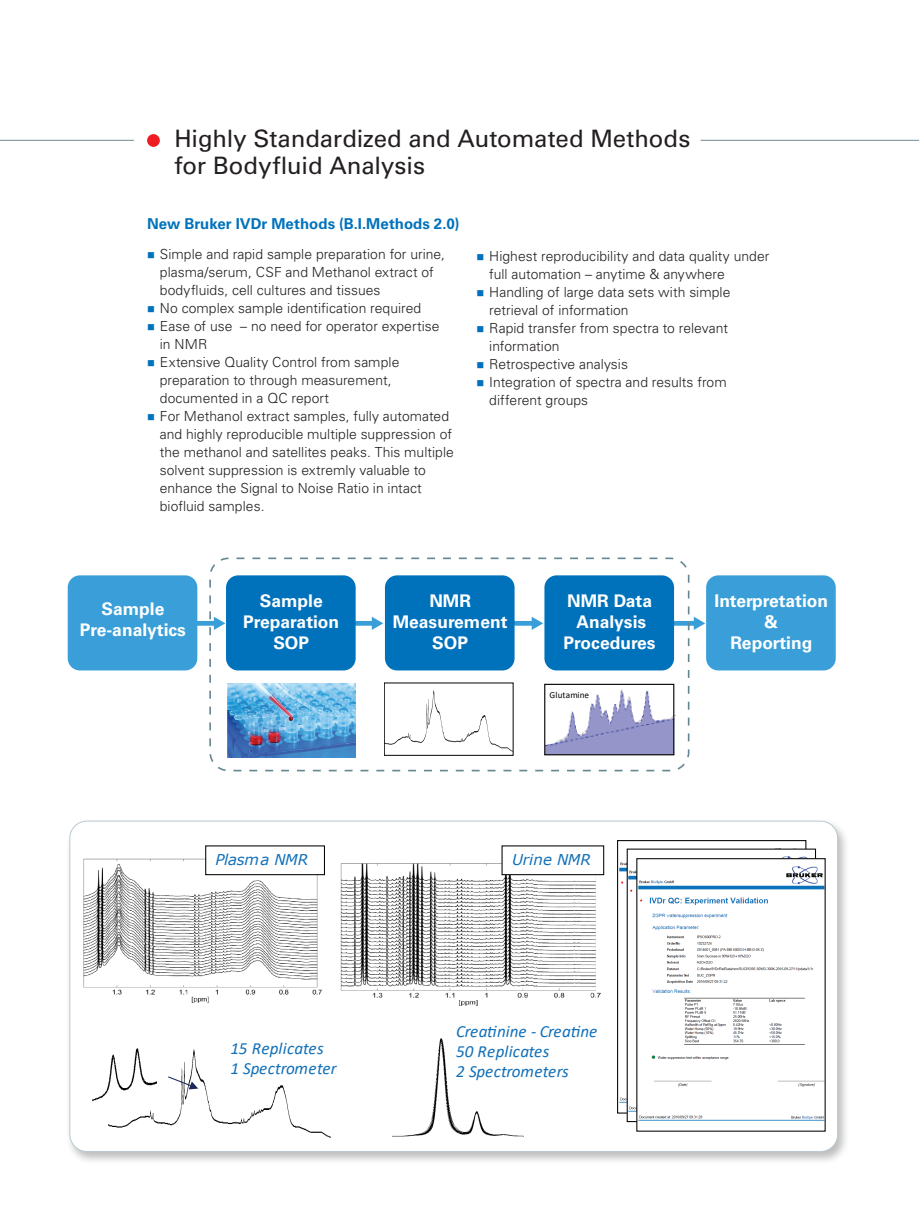
<style>
.page{position:relative;width:919px;height:1212px;background:#fff}
.page>*{position:absolute;margin:0;border:0;box-sizing:border-box;transform-origin:0 0}
.brochure_subheadline{font:24px/27px "Univers LT Std";letter-spacing:-.005em;color:#231f20}
.t1{font:700 17.4px/20.9px "Univers LT Std";color:#fff;text-align:center}
.t2{font:italic 17.1px/20.2px "Calibri";letter-spacing:-.015em;color:#1170b9}
.t3{font:italic 17.1px/20.2px "Calibri";letter-spacing:.02em;color:#1170b9}
.brochure_subheadline-2{font:700 15px "Univers LT Std";letter-spacing:.005em;color:#0072bc}
.t4{font:italic 14.85px "Verdana";letter-spacing:-.02em;color:#1170b9}
.t5{font:italic 14.85px "Verdana";color:#1170b9}
.t6{font:300 13.8px/18px "Univers LT Std";letter-spacing:.005em;color:#231f20}
.t7{font:9.3px "Calibri";letter-spacing:.01em;color:#050504}
</style>
<div class="page">
<hr style="left:0;top:140px;width:134px;height:1px;background:#738a95">
<div style="left:147px;top:134px;width:13px;height:13px;background:#ee1d23;border-radius:50%"></div>
<div style="left:65px;top:818px;width:784px;height:347px;background:#231f20;opacity:.3"></div>
<div style="left:70px;top:821px;width:767px;height:330px;background:#fff;border-radius:17px"></div>
<img style="left:108px;top:1049px;width:223px;height:89px">
<img style="left:93px;top:1048px;width:64px;height:54px">
<img style="left:638px;top:866px;width:185px;height:255px">
<img style="left:83px;top:858px;width:242px;height:145px">
<div style="left:206px;top:846px;width:118px;height:29px;background:#fff"></div>
<div style="left:205px;top:845px;width:120px;height:30px;border:1px solid #050504"></div>
<svg style="left:167px;top:1075px;width:31px;height:14px"></svg>
<img style="left:340px;top:858px;width:265px;height:148px">
<div style="left:502px;top:846px;width:101px;height:29px;background:#fff"></div>
<div style="left:501px;top:845px;width:103px;height:30px;border:1px solid #050504"></div>
<img style="left:392px;top:1038px;width:131px;height:99px">
<div style="left:664px;top:621px;width:31px;height:5px;background:#3a9fd8"></div>
<svg style="left:693px;top:617px;width:12px;height:13px"></svg>
<div style="left:502px;top:621px;width:31px;height:5px;background:#3a9fd8"></div>
<svg style="left:531px;top:617px;width:12px;height:13px"></svg>
<div style="left:342px;top:621px;width:32px;height:5px;background:#3a9fd8"></div>
<svg style="left:372px;top:617px;width:11px;height:13px"></svg>
<div style="left:185px;top:621px;width:31px;height:5px;background:#3a9fd8"></div>
<svg style="left:214px;top:617px;width:11px;height:13px"></svg>
<div style="left:68px;top:575px;width:129px;height:95px;background:#3a9fd8;border-radius:12px"></div>
<div style="left:226px;top:575px;width:129px;height:95px;background:#0072bc;border-radius:12px"></div>
<div style="left:385px;top:575px;width:129px;height:95px;background:#0072bc;border-radius:12px"></div>
<div style="left:544px;top:575px;width:130px;height:95px;background:#0072bc;border-radius:12px"></div>
<div style="left:706px;top:575px;width:129px;height:95px;background:#3a9fd8;border-radius:12px"></div>
<img style="left:227px;top:684px;width:128px;height:73px">
<img style="left:386px;top:690px;width:125px;height:61px">
<div style="left:384px;top:683px;width:129px;height:73px;border:1px solid #050504"></div>
<img style="left:546px;top:685px;width:129px;height:69px">
<div style="left:544px;top:684px;width:130px;height:71px;border:1px solid #050504"></div>
<div style="left:209px;top:557px;width:480px;height:214px;border:2px dashed #678694;border-radius:18px"></div>
<hr style="left:700px;top:140px;width:218px;height:1px;background:#738a95">
<p class="brochure_subheadline" style="left:174px;top:125px;width:517px">Highly Standardized and Automated Methods for Bodyfluid Analysis</p>
<p class="brochure_subheadline-2" style="left:147px;top:215px;width:314px">New Bruker IVDr Methods (B.I.Methods 2.0)</p>
<p class="t6" style="left:160px;top:245px;width:287px">Simple and rapid sample preparation for urine, plasma/serum, CSF and Methanol extract of bodyfluids, cell cultures and tissues</p>
<p class="t6" style="left:160px;top:299px;width:263px">No complex sample identification required</p>
<p class="t6" style="left:160px;top:317px;width:281px">Ease of use – no need for operator expertise in NMR</p>
<p class="t6" style="left:160px;top:353px;width:241px">Extensive Quality Control from sample preparation to through measurement, documented in a QC report</p>
<p class="t6" style="left:160px;top:407px;width:295px">For Methanol extract samples, fully automated and highly reproducible multiple suppression of the methanol and satellites peaks. This multiple solvent suppression is extremly valuable to enhance the Signal to Noise Ratio in intact biofluid samples.</p>
<p class="t6" style="left:489px;top:247px;width:282px">Highest reproducibility and data quality under full automation – anytime &amp; anywhere</p>
<p class="t6" style="left:489px;top:283px;width:243px">Handling of large data sets with simple retrieval of information</p>
<p class="t6" style="left:489px;top:319px;width:240px">Rapid transfer from spectra to relevant information</p>
<p class="t6" style="left:489px;top:355px;width:140px">Retrospective analysis</p>
<p class="t6" style="left:489px;top:373px;width:239px">Integration of spectra and results from different groups</p>
<p class="t1" style="left:80px;top:598px;width:107px">Sample<br>Pre-analytics</p>
<p class="t1" style="left:243px;top:590px;width:97px">Sample<br>Preparation<br>SOP</p>
<p class="t1" style="left:393px;top:590px;width:116px">NMR<br>Measurement<br>SOP</p>
<p class="t1" style="left:563px;top:590px;width:93px">NMR Data<br>Analysis<br>Procedures</p>
<p class="t1" style="left:714px;top:590px;width:115px">Interpretation &amp;<br>Reporting</p>
<p class="t7" style="left:549px;top:688px;width:41px">Glutamine</p>
<p class="t4" style="left:215px;top:850px;width:94px">Plasma NMR</p>
<p class="t3" style="left:230px;top:1037px;width:108px">15 Replicates<br>1 Spectrometer</p>
<p class="t5" style="left:512px;top:850px;width:80px">Urine NMR</p>
<p class="t2" style="left:456px;top:1020px;width:143px">Creatinine - Creatine<br>50 Replicates<br>2 Spectrometers</p>
</div>
